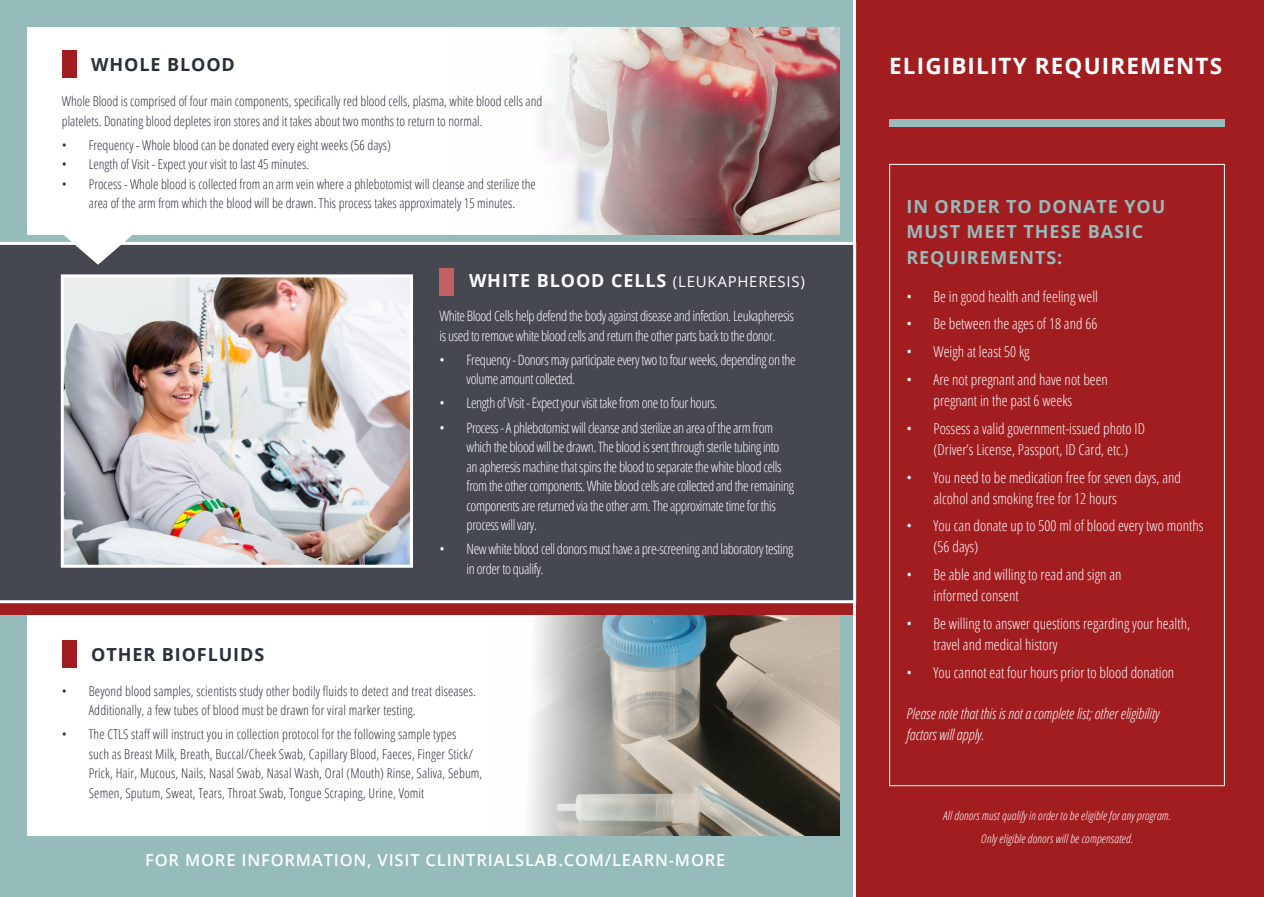
<style>
.page{position:relative;width:1264px;height:897px;background:#fff}
.page>*{position:absolute;margin:0;border:0;box-sizing:border-box;transform-origin:0 0}
.Bullet_Points{font:700 22.5px "Open Sans";letter-spacing:.05em;color:#fff}
.Bullet_Points-2{font:700 18px/25.5px "Open Sans";letter-spacing:.05em;color:#95bbbb}
.Bullet_Points-3{font:700 18px "Open Sans";letter-spacing:.05em;color:#fff}
.Bullet_Points-4{font:700 18px "Open Sans";letter-spacing:.05em;color:#2a2f3a}
.Bullet_Points-5{font:600 16.5px "Open Sans";letter-spacing:.05em;color:#fff}
.t1{font:300 15px/21px "Open Sans Condensed";color:#fff}
.Bullet_Points-6{font:italic 300 15px/21px "Open Sans Condensed";color:#fff}
.Bullet_Points-7{font:300 14.25px/19.5px "Open Sans Condensed";letter-spacing:-.03em;color:#fff}
.Bullet_Points-8{font:300 13.5px/19.5px "Open Sans Condensed";color:#2a2f3a}
.Bullet_Points-9{font:italic 300 12px/22.5px "Open Sans Condensed";letter-spacing:.01em;color:#fff;text-align:center}
.s1{font-weight:400;font-size:15px}
</style>
<div class="page">
<div style="left:0;top:0;width:853px;height:896px;background:#95bbbb"></div>
<div style="left:27px;top:27px;width:812px;height:808px;background:#fff"></div>
<div style="left:62px;top:51px;width:14px;height:27px;background:#a21d20"></div>
<div style="left:62px;top:640px;width:14px;height:27px;background:#a21d20"></div>
<img style="left:529px;top:615px;width:310px;height:220px">
<img style="left:542px;top:27px;width:297px;height:208px">
<div style="left:856px;top:0;width:408px;height:896px;background:#a21d20"></div>
<div style="left:889px;top:119px;width:335px;height:7px;background:#95bbbb"></div>
<div style="left:0;top:601px;width:853px;height:14px;background:#a21d20"></div>
<div style="left:0;top:235px;width:841px;height:69px;background:#95bbbb"></div>
<div style="left:0;top:242px;width:854px;height:361px;background:#454751"></div>
<div style="left:439px;top:268px;width:15px;height:27px;background:#c15f62"></div>
<svg style="left:63px;top:235px;width:73px;height:30px;background:#a5a7ac"></svg>
<img style="left:65px;top:278px;width:344px;height:285px">
<div style="left:61px;top:274px;width:352px;height:293px;border:3px solid #fff"></div>
<p class="Bullet_Points-4" style="left:91px;top:52px;width:145px">WHOLE BLOOD</p>
<p class="Bullet_Points-8" style="left:62px;top:91px;width:482px">Whole Blood is comprised of four main components, specifically red blood cells, plasma, white blood cells and platelets. Donating blood depletes iron stores and it takes about two months to return to normal.</p>
<p class="Bullet_Points-8" style="left:62px;top:135px;width:331px">• Frequency - Whole blood can be donated every eight weeks (56 days)</p>
<p class="Bullet_Points-8" style="left:62px;top:154px;width:249px">• Length of Visit - Expect your visit to last 45 minutes.</p>
<p class="Bullet_Points-8" style="left:62px;top:174px;width:475px;text-align:center">• Process - Whole blood is collected from an arm vein where a phlebotomist will cleanse and sterilize the area of the arm from which the blood will be drawn. This process takes approximately 15 minutes.</p>
<p class="Bullet_Points-3" style="left:469px;top:268px;width:337px">WHITE BLOOD CELLS <span class="s1">(LEUKAPHERESIS)</span></p>
<p class="Bullet_Points-4" style="left:91px;top:641px;width:174px">OTHER BIOFLUIDS</p>
<p class="Bullet_Points-7" style="left:439px;top:306px;width:356px">White Blood Cells help defend the body against disease and infection. Leukapheresis is used to remove white blood cells and return the other parts back to the donor.</p>
<p class="Bullet_Points-7" style="left:466px;top:349px;width:331px;text-indent:-27px">• Frequency - Donors may participate every two to four weeks, depending on the volume amount collected.</p>
<p class="Bullet_Points-7" style="left:439px;top:393px;width:279px">• Length of Visit - Expect your visit take from one to four hours.</p>
<p class="Bullet_Points-7" style="left:466px;top:417px;width:329px;text-indent:-27px">• Process - A phlebotomist will cleanse and sterilize an area of the arm from which the blood will be drawn. The blood is sent through sterile tubing into an apheresis machine that spins the blood to separate the white blood cells from the other components. White blood cells are collected and the remaining components are returned via the other arm. The approximate time for this process will vary.</p>
<p class="Bullet_Points-7" style="left:466px;top:538px;width:328px;text-indent:-27px">• New white blood cell donors must have a pre-screening and laboratory testing in order to qualify.</p>
<p class="Bullet_Points-8" style="left:89px;top:680px;width:388px;text-indent:-27px">• Beyond blood samples, scientists study other bodily fluids to detect and treat diseases.<br>Additionally, a few tubes of blood must be drawn for viral marker testing.</p>
<p class="Bullet_Points-8" style="left:89px;top:724px;width:395px;text-indent:-27px">• The CTLS staff will instruct you in collection protocol for the following sample types<br>such as Breast Milk, Breath, Buccal/Cheek Swab, Capillary Blood, Faeces, Finger Stick/ Prick, Hair, Mucous, Nails, Nasal Swab, Nasal Wash, Oral (Mouth) Rinse, Saliva, Sebum, Semen, Sputum, Sweat, Tears, Throat Swab, Tongue Scraping, Urine, Vomit</p>
<p class="Bullet_Points-5" style="left:145px;top:849px;width:582px">FOR MORE INFORMATION, VISIT CLINTRIALSLAB.COM/LEARN-MORE</p>
<p class="Bullet_Points" style="left:889px;top:50px;width:334px">ELIGIBILITY REQUIREMENTS</p>
<p class="Bullet_Points-2" style="left:906px;top:193px;width:260px">IN ORDER TO DONATE YOU<br>MUST MEET THESE BASIC<br>REQUIREMENTS:</p>
<p class="t1" style="left:906px;top:285px;width:193px">• Be in good health and feeling well</p>
<p class="t1" style="left:906px;top:313px;width:192px">• Be between the ages of 18 and 66</p>
<p class="t1" style="left:906px;top:340px;width:125px">• Weigh at least 50 kg</p>
<p class="t1" style="left:906px;top:368px;width:203px;text-align:center">• Are not pregnant and have not been pregnant in the past 6 weeks</p>
<p class="t1" style="left:933px;top:417px;width:213px;text-indent:-27px">• Possess a valid government-issued photo ID (Driver’s License, Passport, ID Card, etc.)</p>
<p class="t1" style="left:933px;top:466px;width:249px;text-indent:-27px">• You need to be medication free for seven days, and alcohol and smoking free for 12 hours</p>
<p class="t1" style="left:933px;top:514px;width:271px;text-indent:-27px">• You can donate up to 500 ml of blood every two months (56 days)</p>
<p class="t1" style="left:933px;top:563px;width:189px;text-indent:-27px">• Be able and willing to read and sign an informed consent</p>
<p class="t1" style="left:933px;top:612px;width:258px;text-indent:-27px">• Be willing to answer questions regarding your health, travel and medical history</p>
<p class="t1" style="left:906px;top:661px;width:269px">• You cannot eat four hours prior to blood donation</p>
<p class="Bullet_Points-6" style="left:906px;top:702px;width:254px">Please note that this is not a complete list; other eligibility factors will apply.</p>
<p class="Bullet_Points-9" style="left:943px;top:803px;width:229px">All donors must qualify in order to be eligible for any program.<br>Only eligible donors will be compensated.</p>
</div>
